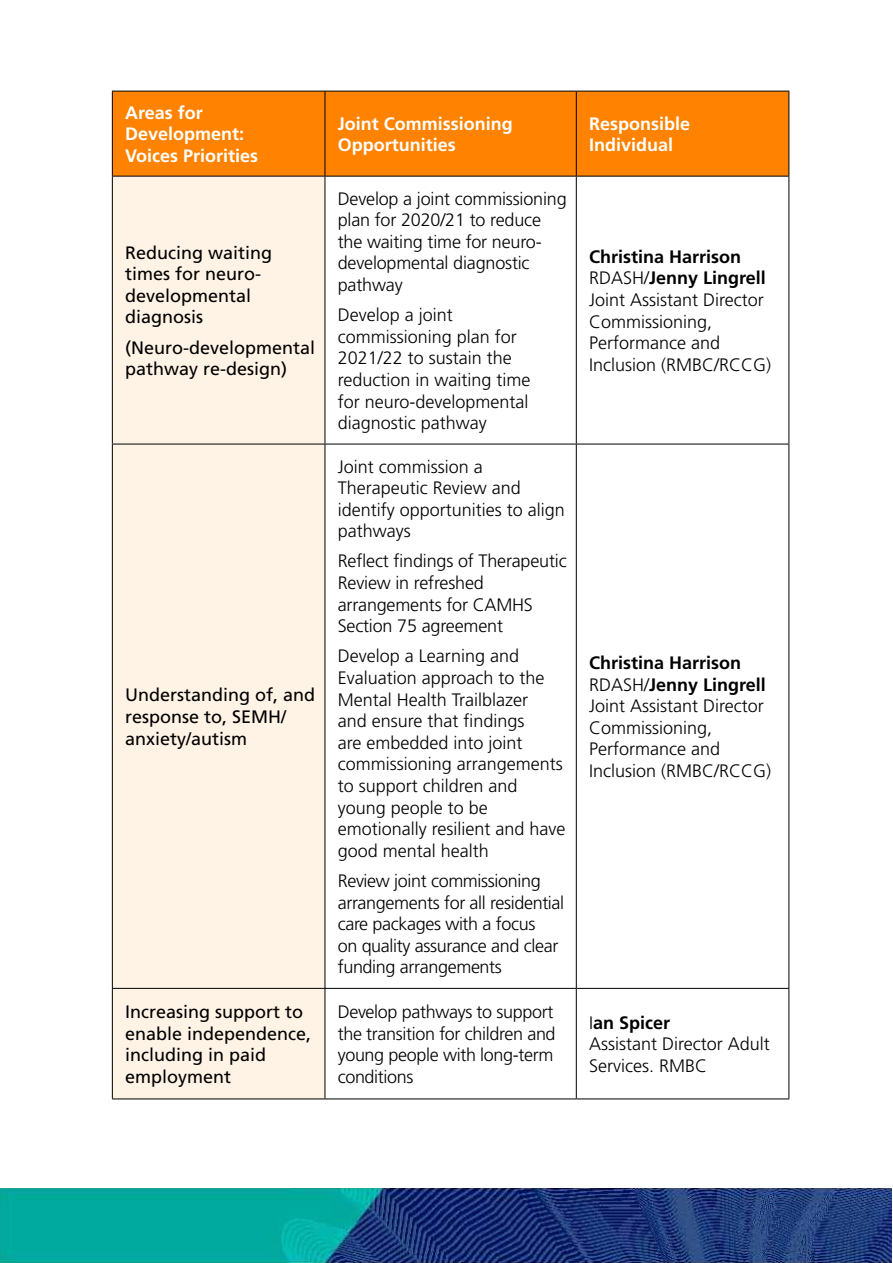
<style>
.page{position:relative;width:893px;height:1263px;background:#fff}
.page>*{position:absolute;margin:0;border:0;box-sizing:border-box;transform-origin:0 0}
.t1{font:300 18px/21.6px "Frutiger LT Std";color:#000}
.t2{font:300 18px/21.6px "Frutiger LT Std";letter-spacing:-.02em;color:#000}
.t3{font:18px/21.6px "Frutiger LT Std";color:#000}
.t4{font:700 18px/21.6px "Frutiger LT Std";color:#fff}
.s1{font-weight:700}
</style>
<div class="page">
<img style="left:0;top:1188px;width:891px;height:75px">
<div style="left:113px;top:92px;width:675px;height:84px;background:#ff8300"></div>
<div style="left:113px;top:177px;width:212px;height:921px;background:#fff3e6"></div>
<hr style="left:112px;top:91px;width:213px;height:1px;background:#000">
<hr style="left:112px;top:91px;width:1px;height:85px;background:#000">
<hr style="left:325px;top:91px;width:251px;height:1px;background:#000">
<hr style="left:325px;top:91px;width:1px;height:85px;background:#000">
<hr style="left:576px;top:91px;width:213px;height:1px;background:#000">
<hr style="left:576px;top:91px;width:1px;height:85px;background:#000">
<hr style="left:788px;top:91px;width:1px;height:85px;background:#000">
<hr style="left:112px;top:176px;width:213px;height:1px;background:#000">
<hr style="left:112px;top:176px;width:1px;height:268px;background:#000">
<hr style="left:325px;top:176px;width:251px;height:1px;background:#000">
<hr style="left:325px;top:176px;width:1px;height:268px;background:#000">
<hr style="left:576px;top:176px;width:213px;height:1px;background:#000">
<hr style="left:576px;top:176px;width:1px;height:268px;background:#000">
<hr style="left:788px;top:176px;width:1px;height:268px;background:#000">
<hr style="left:112px;top:444px;width:213px;height:1px;background:#000">
<hr style="left:112px;top:444px;width:1px;height:544px;background:#000">
<hr style="left:325px;top:444px;width:251px;height:1px;background:#000">
<hr style="left:325px;top:444px;width:1px;height:544px;background:#000">
<hr style="left:576px;top:444px;width:213px;height:1px;background:#000">
<hr style="left:576px;top:444px;width:1px;height:544px;background:#000">
<hr style="left:788px;top:444px;width:1px;height:544px;background:#000">
<hr style="left:112px;top:988px;width:213px;height:1px;background:#000">
<hr style="left:112px;top:989px;width:1px;height:109px;background:#000">
<hr style="left:325px;top:988px;width:251px;height:1px;background:#000">
<hr style="left:325px;top:989px;width:1px;height:109px;background:#000">
<hr style="left:576px;top:988px;width:213px;height:1px;background:#000">
<hr style="left:576px;top:989px;width:1px;height:109px;background:#000">
<hr style="left:788px;top:989px;width:1px;height:109px;background:#000">
<hr style="left:112px;top:1098px;width:213px;height:1px;background:#000">
<hr style="left:325px;top:1098px;width:251px;height:1px;background:#000">
<hr style="left:576px;top:1098px;width:213px;height:1px;background:#000">
<p class="t4" style="left:125px;top:102px;width:135px">Areas for<br>Development:<br>Voices Priorities</p>
<p class="t4" style="left:338px;top:113px;width:176px">Joint Commissioning<br>Opportunities</p>
<p class="t4" style="left:589px;top:113px;width:102px">Responsible<br>Individual</p>
<p class="t3" style="left:125px;top:242px;width:149px">Reducing waiting times for neuro&shy;developmental diagnosis</p>
<p class="t3" style="left:125px;top:336px;width:192px">(Neuro-developmental pathway re-design)</p>
<p class="t3" style="left:125px;top:684px;width:192px">Understanding of, and response to, SEMH/ anxiety/autism</p>
<p class="t1" style="left:338px;top:188px;width:230px">Develop a joint commissioning plan for 2020/21 to reduce the waiting time for neuro&shy;developmental diagnostic pathway</p>
<p class="t1" style="left:338px;top:304px;width:194px">Develop a joint commissioning plan for<br>2021/22 to sustain the reduction in waiting time for neuro-developmental diagnostic pathway</p>
<p class="t1" style="left:338px;top:456px;width:229px">Joint commission a<br>Therapeutic Review and identify opportunities to align pathways</p>
<p class="t1" style="left:338px;top:551px;width:231px">Reflect findings of Therapeutic<br>Review in refreshed arrangements for CAMHS<br>Section 75 agreement</p>
<p class="t1" style="left:338px;top:646px;width:229px">Develop a Learning and<br>Evaluation approach to the<br>Mental Health Trailblazer<br>and ensure that findings<br>are embedded into joint commissioning arrangements to support children and young people to be emotionally resilient and have good mental health</p>
<p class="t2" style="left:338px;top:870px;width:228px">Review joint commissioning arrangements for all residential care packages with a focus<br>on quality assurance and clear funding arrangements</p>
<p class="t1" style="left:589px;top:246px;width:184px"><span class="s1">Christina Harrison<br></span>RDASH/<span class="s1">Jenny Lingrell<br></span>Joint Assistant Director<br>Commissioning,<br>Performance and<br>Inclusion (RMBC/RCCG)</p>
<p class="t1" style="left:589px;top:652px;width:184px"><span class="s1">Christina Harrison<br></span>RDASH/<span class="s1">Jenny Lingrell<br></span>Joint Assistant Director<br>Commissioning,<br>Performance and<br>Inclusion (RMBC/RCCG)</p>
<p class="t3" style="left:125px;top:1001px;width:188px">Increasing support to enable independence, including in paid employment</p>
<p class="t2" style="left:338px;top:1001px;width:219px">Develop pathways to support the transition for children and young people with long-term conditions</p>
<p class="t1" style="left:589px;top:1012px;width:182px">I<span class="s1">an Spicer<br></span>Assistant Director Adult<br>Services. RMBC</p>
</div>
